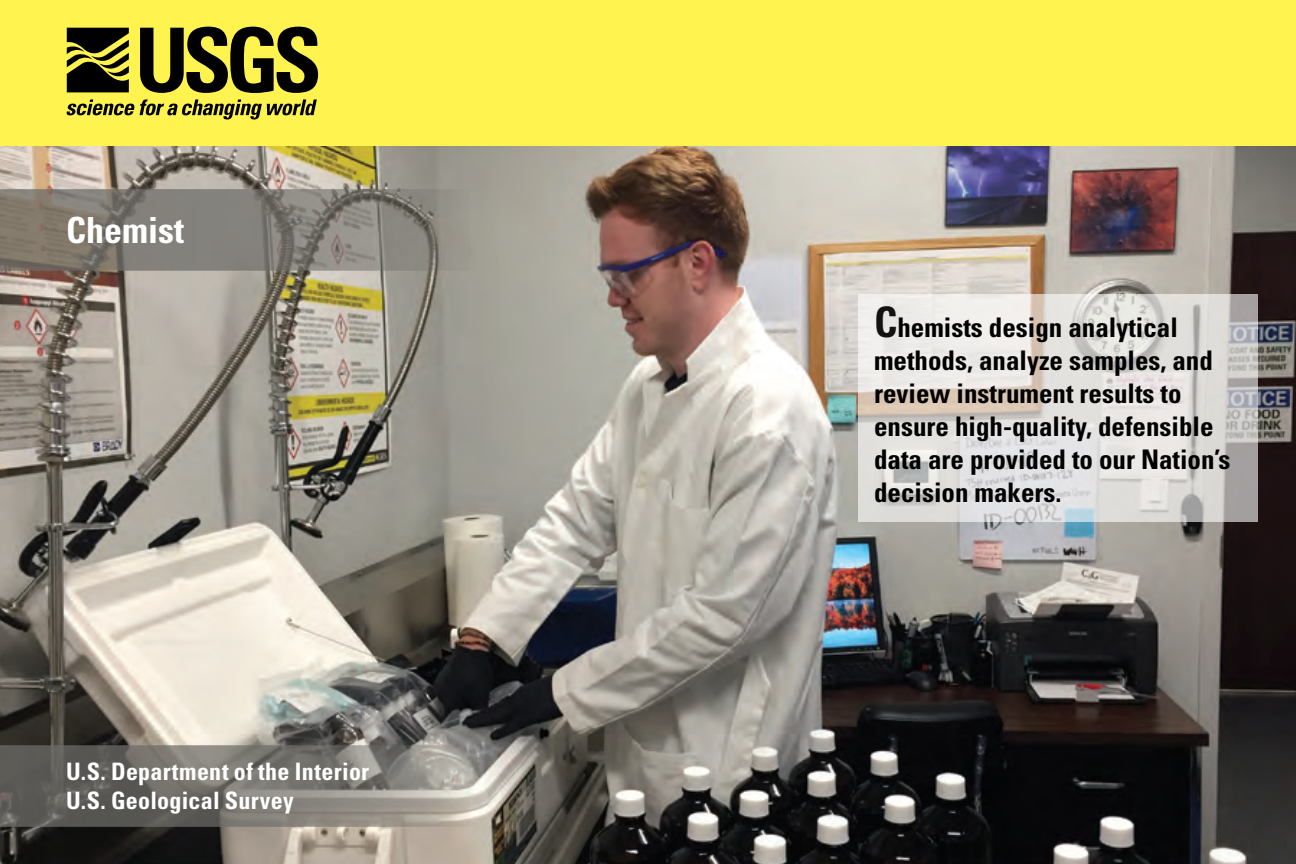
<style>
.page{position:relative;width:1296px;height:864px;background:#fff}
.page>*{position:absolute;margin:0;border:0;box-sizing:border-box;transform-origin:0 0}
.Heading{font:700 condensed 36px "Univers";color:#fff}
.Body_Text{font:700 condensed 27px/33px "Univers";color:#000}
.DBID{font:700 condensed 24px "Univers";letter-spacing:.01em;color:#fff}
.s1{font-size:42px;color:#131210}
</style>
<div class="page">
<img style="left:0;top:145px;width:1296px;height:719px">
<svg style="left:0;top:745px;width:470px;height:82px;background:#7a7772"></svg>
<div style="left:0;top:0;width:1296px;height:145px;background:#fff34f"></div>
<svg style="left:140px;top:27px;width:178px;height:66px"></svg>
<svg style="left:66px;top:99px;width:251px;height:21px"></svg>
<svg style="left:67px;top:28px;width:62px;height:64px"></svg>
<svg style="left:0;top:189px;width:470px;height:82px;background:#837f77"></svg>
<svg style="left:858px;top:294px;width:399px;height:228px;background:#dcdad7"></svg>
<p class="Heading" style="left:66px;top:208px;width:120px">Chemist</p>
<p class="DBID" style="left:66px;top:757px;width:305px">U.S. Department of the Interior</p>
<p class="DBID" style="left:66px;top:786px;width:229px">U.S. Geological Survey</p>
<p class="Body_Text" style="left:874px;top:310px;width:358px"><span class="s1">C</span>hemists design analytical methods, analyze samples, and review instrument results to ensure high-quality, defensible data are provided to our Nation’s decision makers.</p>
</div>
